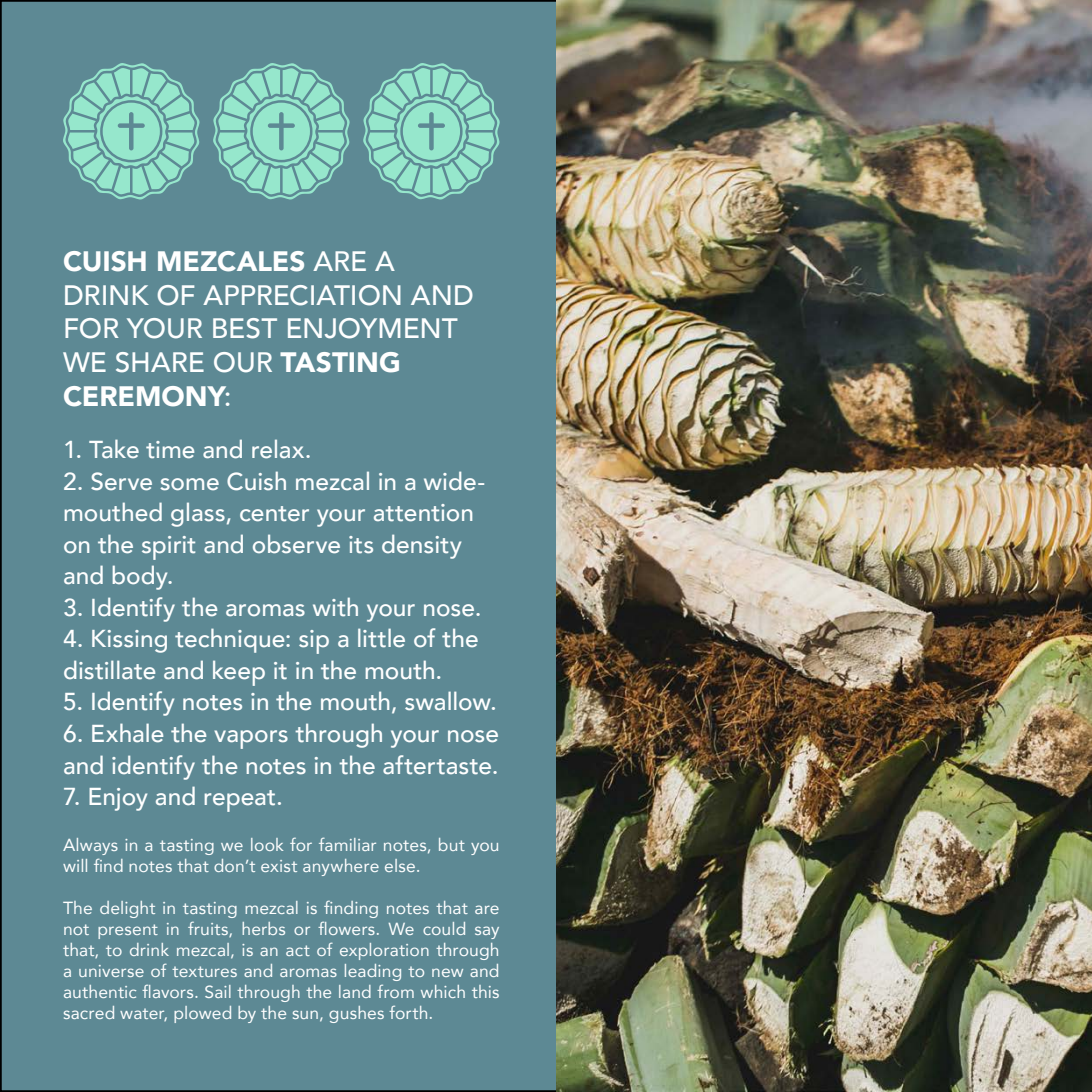
<style>
.page{position:relative;width:1092px;height:1092px;background:#fff}
.page>*{position:absolute;margin:0;border:0;box-sizing:border-box;transform-origin:0 0}
.t1{font:500 28px/33.6px "Avenir";letter-spacing:-.005em;color:#fff}
.t2{font:500 24.5px/31.5px "Avenir";color:#fff}
.t3{font:17.5px/21px "Avenir";letter-spacing:.01em;color:#fff}
.s1{font-weight:900}
</style>
<div class="page">
<div style="left:1px;top:1px;width:1089px;height:1089px;background:#5d8994"></div>
<svg style="left:63px;top:63px;width:137px;height:136px"></svg>
<svg style="left:213px;top:63px;width:137px;height:136px"></svg>
<svg style="left:363px;top:63px;width:137px;height:136px"></svg>
<img style="left:556px;top:0;width:535px;height:1091px">
<h1 class="t1" style="left:63px;top:243px;width:412px"><span class="s1">CUISH MEZCALES</span> ARE A<br>DRINK OF APPRECIATION AND<br>FOR YOUR BEST ENJOYMENT<br>WE SHARE OUR <span class="s1">TASTING<br>CEREMONY</span>:</h1>
<h2 class="t2" style="left:63px;top:432px;width:250px">1. Take time and relax.</h2>
<h2 class="t2" style="left:63px;top:464px;width:423px">2. Serve some Cuish mezcal in a wide&shy;mouthed glass, center your attention on the spirit and observe its density and body.</h2>
<h2 class="t2" style="left:63px;top:590px;width:420px">3. Identify the aromas with your nose.</h2>
<h2 class="t2" style="left:63px;top:621px;width:417px">4. Kissing technique: sip a little of the distillate and keep it in the mouth.</h2>
<h2 class="t2" style="left:63px;top:684px;width:435px">5. Identify notes in the mouth, swallow.</h2>
<h2 class="t2" style="left:63px;top:716px;width:437px">6. Exhale the vapors through your nose and identify the notes in the aftertaste.</h2>
<h2 class="t2" style="left:63px;top:779px;width:221px">7. Enjoy and repeat.</h2>
<p class="t3" style="left:63px;top:834px;width:438px">Always in a tasting we look for familiar notes, but you will find notes that don’t exist anywhere else.</p>
<p class="t3" style="left:63px;top:897px;width:438px;text-align:justify">The delight in tasting mezcal is finding notes that are not present in fruits, herbs or flowers. We could say that, to drink mezcal, is an act of exploration through a universe of textures and aromas leading to new and authentic flavors. Sail through the land from which this sacred water, plowed by the sun, gushes forth.</p>
</div>
